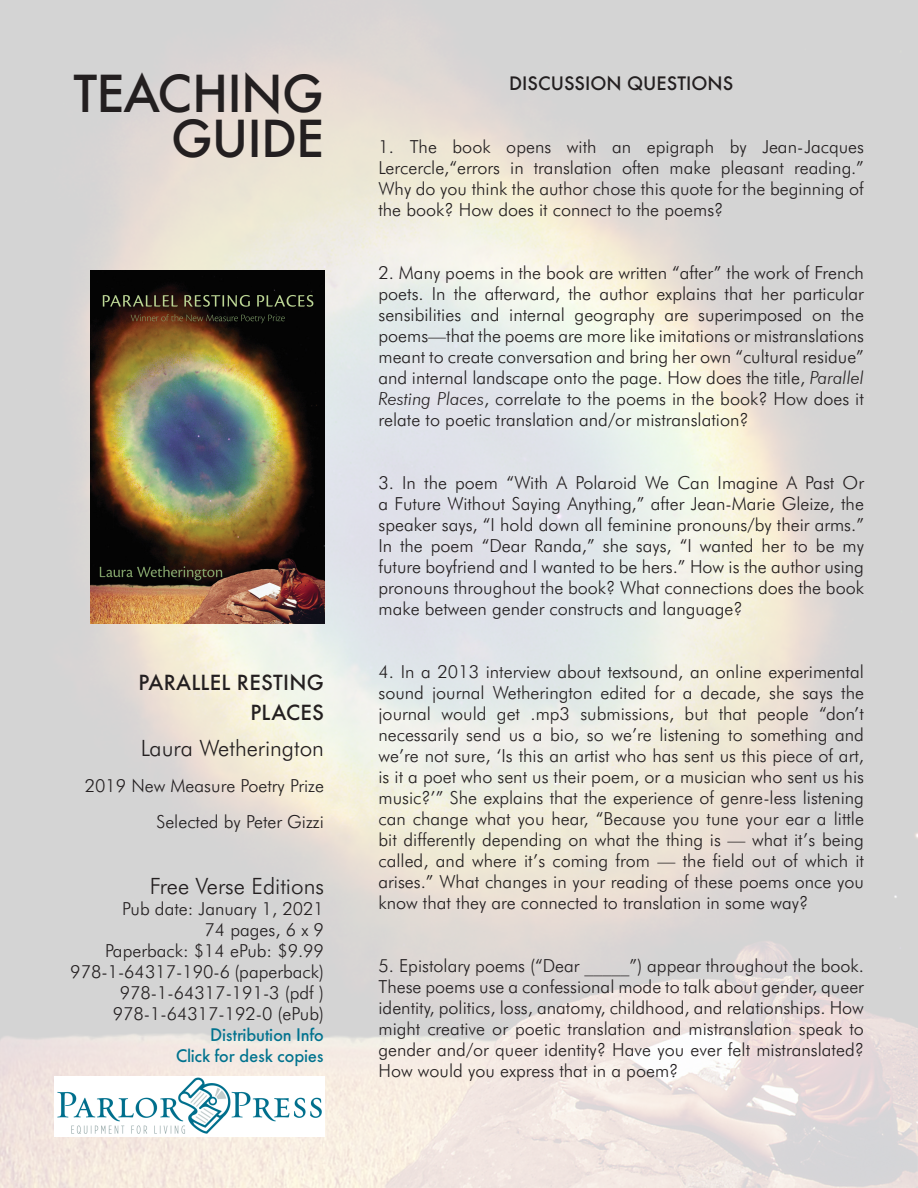
<style>
.page{position:relative;width:918px;height:1188px;background:#fff}
.page>*{position:absolute;margin:0;border:0;box-sizing:border-box;transform-origin:0 0}
.t1{font:500 49.5px/45px "Futura";letter-spacing:-.02em;color:#231f20;text-align:right}
.t2{font:300 22.5px "Futura BT";color:#231f20}
.t3{font:500 20.25px/30px "Futura";letter-spacing:.01em;color:#231f20;text-align:right}
.t4{font:300 18px/21px "Futura BT";color:#231f20;text-align:justify}
.t5{font:500 18px "Futura BQ";color:#00728e}
.t6{font:500 18px "Futura";color:#231f20}
.s1{font-style:italic}
</style>
<div class="page">
<img style="left:0;top:0;width:918px;height:1188px">
<img style="left:54px;top:1077px;width:270px;height:71px">
<img style="left:91px;top:270px;width:233px;height:354px">
<p class="t1" style="left:74px;top:70px;width:252px">TEACHING<br>GUIDE</p>
<p class="t6" style="left:509px;top:71px;width:225px">DISCUSSION QUESTIONS</p>
<p class="t4" style="left:378px;top:136px;width:487px">1. The book opens with an epigraph by Jean-Jacques Lercercle,“errors in translation often make pleasant reading.” Why do you think the author chose this quote for the beginning of the book? How does it connect to the poems?</p>
<p class="t4" style="left:378px;top:262px;width:487px">2. Many poems in the book are written “after” the work of French poets. In the afterward, the author explains that her particular sensibilities and internal geography are superimposed on the poems—that the poems are more like imitations or mistranslations meant to create conversation and bring her own “cultural residue” and internal landscape onto the page. How does the title, <span class="s1">Parallel Resting Places</span>, correlate to the poems in the book? How does it relate to poetic translation and/or mistranslation?</p>
<p class="t3" style="left:139px;top:667px;width:187px">PARALLEL RESTING<br>PLACES</p>
<p class="t2" style="left:141px;top:734px;width:185px">Laura Wetherington</p>
<p class="t4" style="left:85px;top:775px;width:241px">2019 New Measure Poetry Prize</p>
<p class="t4" style="left:156px;top:811px;width:169px">Selected by Peter Gizzi</p>
<p class="t2" style="left:150px;top:872px;width:176px">Free Verse Editions</p>
<p class="t4" style="left:122px;top:898px;width:203px">Pub date: January 1, 2021</p>
<p class="t4" style="left:204px;top:919px;width:121px">74 pages, 6 x 9</p>
<p class="t4" style="left:105px;top:940px;width:220px">Paperback: $14 ePub: $9.99</p>
<p class="t4" style="left:70px;top:961px;width:255px">978-1-64317-190-6 (paperback)</p>
<p class="t4" style="left:120px;top:982px;width:206px">978-1-64317-191-3 (pdf )</p>
<p class="t4" style="left:113px;top:1003px;width:213px">978-1-64317-192-0 (ePub)</p>
<p class="t5" style="left:210px;top:1024px;width:115px">Distribution Info</p>
<p class="t5" style="left:176px;top:1045px;width:149px">Click for desk copies</p>
<p class="t4" style="left:378px;top:472px;width:487px">3. In the poem “With A Polaroid We Can Imagine A Past Or a Future Without Saying Anything,” after Jean-Marie Gleize, the speaker says, “I hold down all feminine pronouns/by their arms.” In the poem “Dear Randa,” she says, “I wanted her to be my future boyfriend and I wanted to be hers.” How is the author using pronouns throughout the book? What connections does the book make between gender constructs and language?</p>
<p class="t4" style="left:378px;top:661px;width:487px">4. In a 2013 interview about textsound, an online experimental sound journal Wetherington edited for a decade, she says the journal would get .mp3 submissions, but that people “don’t necessarily send us a bio, so we’re listening to something and we’re not sure, ‘Is this an artist who has sent us this piece of art, is it a poet who sent us their poem, or a musician who sent us his music?’” She explains that the experience of genre-less listening can change what you hear, “Because you tune your ear a little bit differently depending on what the thing is — what it’s being called, and where it’s coming from — the field out of which it arises.” What changes in your reading of these poems once you know that they are connected to translation in some way?</p>
<p class="t4" style="left:378px;top:955px;width:487px">5. Epistolary poems (“Dear _____”) appear throughout the book.<br>These poems use a confessional mode to talk about gender, queer identity, politics, loss, anatomy, childhood, and relationships. How might creative or poetic translation and mistranslation speak to gender and/or queer identity? Have you ever felt mistranslated?<br>How would you express that in a poem?</p>
</div>
